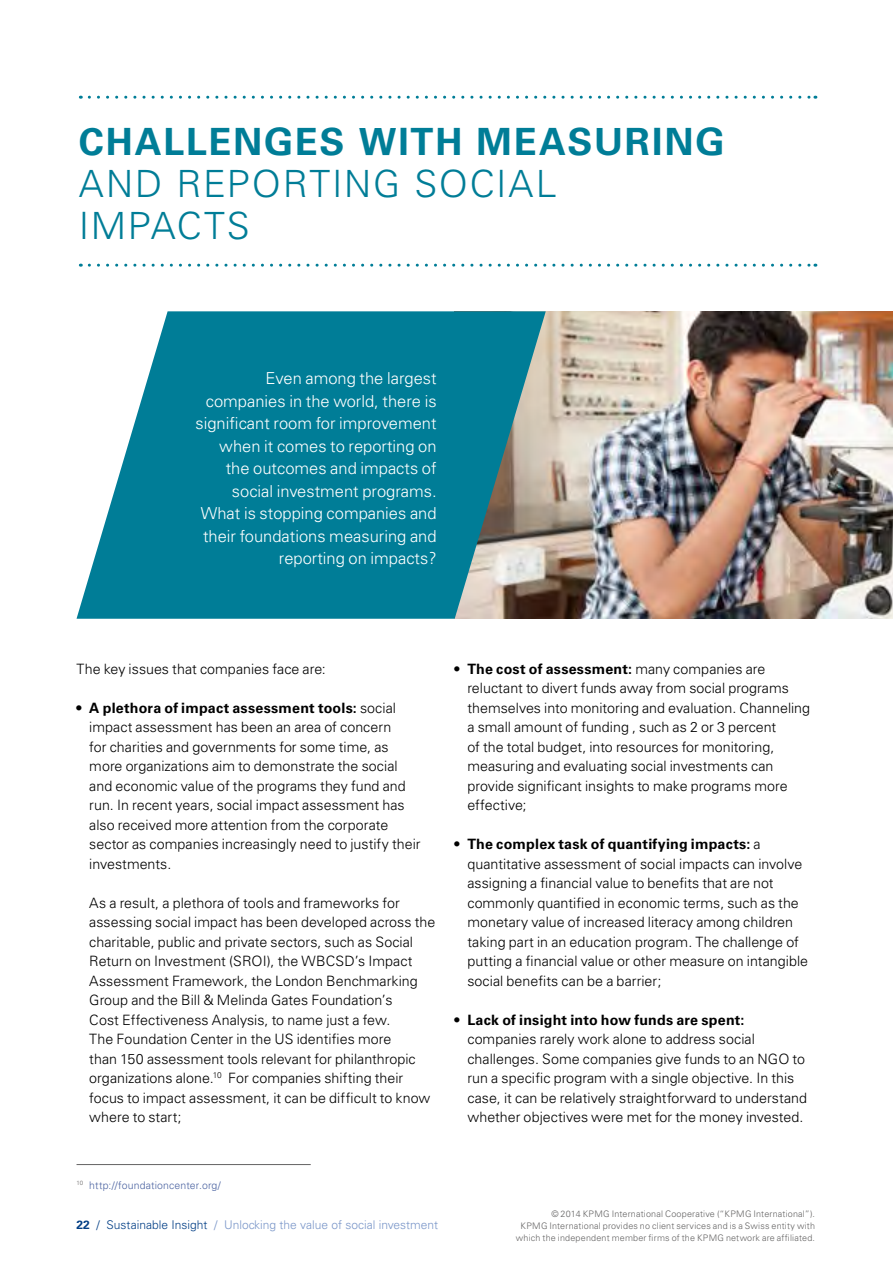
<style>
.page{position:relative;width:893px;height:1263px;background:#fff}
.page>*{position:absolute;margin:0;border:0;box-sizing:border-box;transform-origin:0 0}
.Intro_heading{font:300 37.5px/42px "Univers LT Std";letter-spacing:.045em;color:#007d97}
.Sub-heading_1{font:300 16.5px/22.5px "Univers LT Std";color:#fff;text-align:right}
.Bulletlist{font:300 14.25px/19.5px "Univers LT Std";color:#000}
.t1{font:300 12px "Univers LT Std";color:#7b97c9}
.Footnote{font:300 10.5px "Univers LT Std";letter-spacing:.015em;color:#4b63a1}
.t2{font:300 9px/12px "Univers LT Std";letter-spacing:.02em;color:#646363;text-align:right}
.s1{font-weight:700}
.s2{font-weight:700;color:#033f86}
.s3{color:#033f86}
</style>
<div class="page">
<svg style="left:89px;top:264px;width:727px;height:3px"></svg>
<svg style="left:89px;top:96px;width:727px;height:3px"></svg>
<hr style="left:77px;top:1164px;width:234px;height:1px;background:#646363">
<img style="left:546px;top:311px;width:347px;height:308px">
<svg style="left:77px;top:311px;width:469px;height:308px;background:#2a8da1"></svg>
<p class="Intro_heading" style="left:79px;top:120px;width:647px"><span class="s1">CHALLENGES WITH MEASURING<br></span>AND REPORTING SOCIAL<br>IMPACTS</p>
<p class="Sub-heading_1" style="left:196px;top:367px;width:243px">Even among the largest companies in the world, there is significant room for improvement when it comes to reporting on the outcomes and impacts of social investment programs.<br>What is stopping companies and their foundations measuring and reporting on impacts?</p>
<p class="Bulletlist" style="left:77px;top:659px;width:251px">The key issues that companies face are:</p>
<p class="Bulletlist" style="left:89px;top:698px;width:333px;text-indent:-13px"><span class="s1">• A plethora of impact assessment tools:</span> social impact assessment has been an area of concern<br>for charities and governments for some time, as more organizations aim to demonstrate the social and economic value of the programs they fund and run. In recent years, social impact assessment has also received more attention from the corporate sector as companies increasingly need to justify their investments.</p>
<p class="Bulletlist" style="left:89px;top:893px;width:348px">As a result, a plethora of tools and frameworks for assessing social impact has been developed across the charitable, public and private sectors, such as Social Return on Investment (SROI), the WBCSD’s Impact Assessment Framework, the London Benchmarking Group and the Bill &amp; Melinda Gates Foundation’s<br>Cost Effectiveness Analysis, to name just a few.<br>The Foundation Center in the US identifies more<br>than 150 assessment tools relevant for philanthropic organizations alone.<sup>10</sup> For companies shifting their focus to impact assessment, it can be difficult to know where to start;</p>
<p class="Bulletlist" style="left:467px;top:659px;width:344px;text-indent:-13px"><span class="s1">• The cost of assessment:</span> many companies are reluctant to divert funds away from social programs themselves into monitoring and evaluation. Channeling a small amount of funding , such as 2 or 3 percent<br>of the total budget, into resources for monitoring, measuring and evaluating social investments can provide significant insights to make programs more effective;</p>
<p class="Bulletlist" style="left:467px;top:834px;width:342px;text-indent:-13px"><span class="s1">• The complex task of quantifying impacts:</span> a quantitative assessment of social impacts can involve assigning a financial value to benefits that are not commonly quantified in economic terms, such as the monetary value of increased literacy among children taking part in an education program. The challenge of putting a financial value or other measure on intangible social benefits can be a barrier;</p>
<p class="Bulletlist" style="left:467px;top:1010px;width:341px;text-indent:-13px"><span class="s1">• Lack of insight into how funds are spent: </span>companies rarely work alone to address social challenges. Some companies give funds to an NGO to run a specific program with a single objective. In this case, it can be relatively straightforward to understand whether objectives were met for the money invested.</p>
<p class="Footnote" style="left:77px;top:1178px;width:146px"><sup>10</sup> http://foundationcenter.org/</p>
<p class="t1" style="left:77px;top:1217px;width:363px"><span class="s2">22</span> <span class="s3">/ Sustainable Insight</span> / Unlocking the value of social investment</p>
<p class="t2" style="left:516px;top:1208px;width:301px">© 2014 KPMG International Cooperative (“KPMG International”).<br>KPMG International provides no client services and is a Swiss entity with which the independent member firms of the KPMG network are affiliated.</p>
</div>
